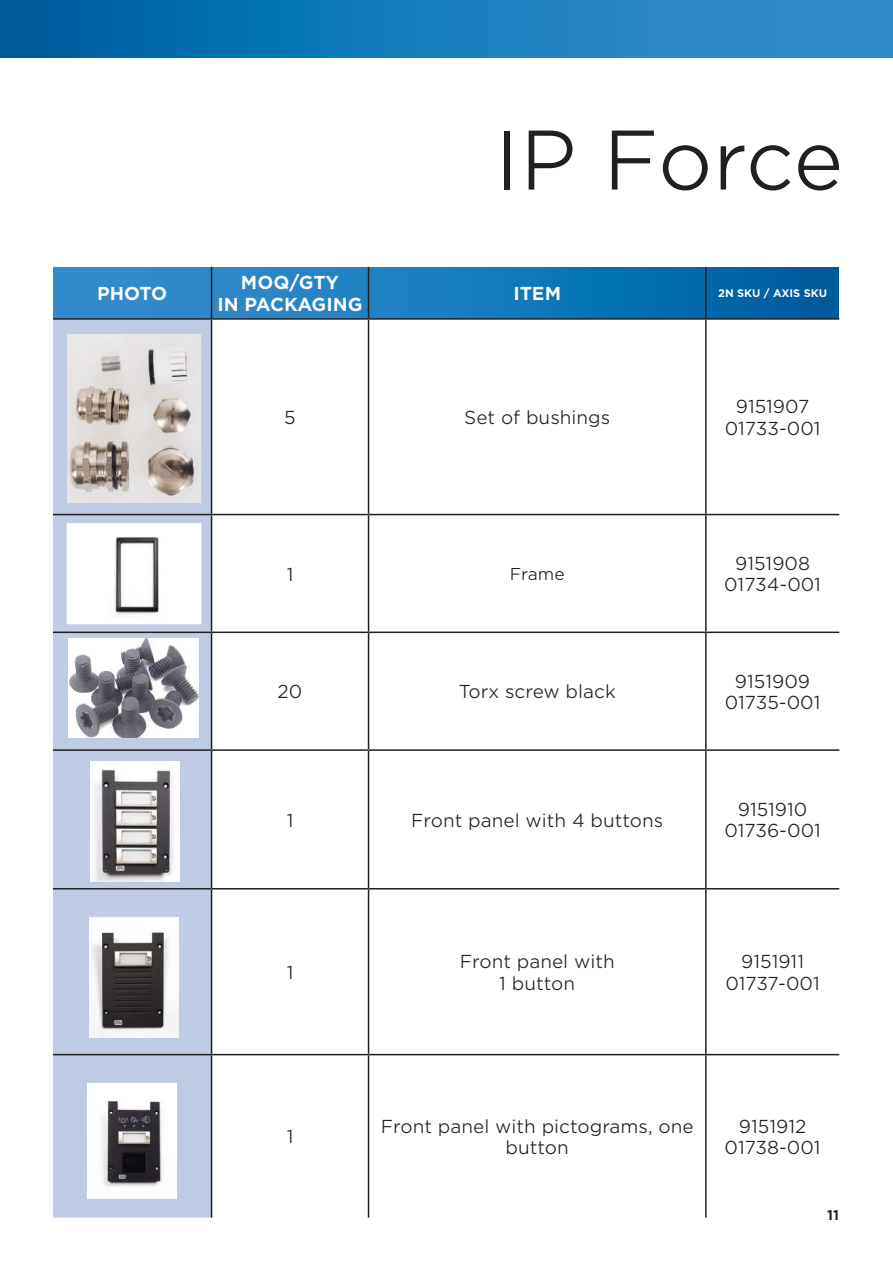
<style>
.page{position:relative;width:893px;height:1263px;background:#fff}
.page>*{position:absolute;margin:0;border:0;box-sizing:border-box;transform-origin:0 0}
.t1{font:300 81px "Gotham S Sm";letter-spacing:-.015em;color:#221f1f}
.t2{font:300 18px/21.6px "Gotham S Sm";color:#221f1f;text-align:center}
.t3{font:700 18px/21.6px "Gotham S Sm";color:#fff;text-align:center}
.t4{font:300 16.5px "Gotham S Sm";color:#221f1f}
.t5{font:700 13.5px "Gotham S Sm";color:#221f1f}
.t6{font:700 10.5px "Gotham S Sm";color:#fff}
</style>
<div class="page">
<img style="left:0;top:0;width:893px;height:57px">
<img style="left:53px;top:267px;width:786px;height:51px">
<div style="left:53px;top:320px;width:158px;height:897px;background:#bfcce4"></div>
<hr style="left:211px;top:267px;width:1px;height:51px;background:#221f1f">
<hr style="left:368px;top:267px;width:1px;height:51px;background:#221f1f">
<hr style="left:705px;top:267px;width:2px;height:51px;background:#221f1f">
<hr style="left:53px;top:318px;width:159px;height:2px;background:#221f1f">
<hr style="left:212px;top:318px;width:157px;height:2px;background:#221f1f">
<hr style="left:211px;top:320px;width:1px;height:194px;background:#221f1f">
<hr style="left:369px;top:318px;width:337px;height:2px;background:#221f1f">
<hr style="left:368px;top:320px;width:1px;height:194px;background:#221f1f">
<hr style="left:706px;top:318px;width:133px;height:2px;background:#221f1f">
<hr style="left:705px;top:320px;width:2px;height:194px;background:#221f1f">
<hr style="left:53px;top:514px;width:159px;height:1px;background:#221f1f">
<hr style="left:212px;top:514px;width:157px;height:1px;background:#221f1f">
<hr style="left:211px;top:515px;width:1px;height:116px;background:#221f1f">
<hr style="left:369px;top:514px;width:337px;height:1px;background:#221f1f">
<hr style="left:368px;top:515px;width:1px;height:116px;background:#221f1f">
<hr style="left:706px;top:514px;width:133px;height:1px;background:#221f1f">
<hr style="left:705px;top:515px;width:2px;height:116px;background:#221f1f">
<hr style="left:53px;top:631px;width:159px;height:2px;background:#221f1f">
<hr style="left:212px;top:631px;width:157px;height:2px;background:#221f1f">
<hr style="left:211px;top:633px;width:1px;height:116px;background:#221f1f">
<hr style="left:369px;top:631px;width:337px;height:2px;background:#221f1f">
<hr style="left:368px;top:633px;width:1px;height:116px;background:#221f1f">
<hr style="left:706px;top:631px;width:133px;height:2px;background:#221f1f">
<hr style="left:705px;top:633px;width:2px;height:116px;background:#221f1f">
<hr style="left:53px;top:749px;width:159px;height:2px;background:#221f1f">
<hr style="left:212px;top:749px;width:157px;height:2px;background:#221f1f">
<hr style="left:211px;top:751px;width:1px;height:137px;background:#221f1f">
<hr style="left:369px;top:749px;width:337px;height:2px;background:#221f1f">
<hr style="left:368px;top:751px;width:1px;height:137px;background:#221f1f">
<hr style="left:706px;top:749px;width:133px;height:2px;background:#221f1f">
<hr style="left:705px;top:751px;width:2px;height:137px;background:#221f1f">
<hr style="left:53px;top:888px;width:159px;height:1px;background:#221f1f">
<hr style="left:212px;top:888px;width:157px;height:1px;background:#221f1f">
<hr style="left:211px;top:889px;width:1px;height:165px;background:#221f1f">
<hr style="left:369px;top:888px;width:337px;height:1px;background:#221f1f">
<hr style="left:368px;top:889px;width:1px;height:165px;background:#221f1f">
<hr style="left:706px;top:888px;width:133px;height:1px;background:#221f1f">
<hr style="left:705px;top:889px;width:2px;height:165px;background:#221f1f">
<hr style="left:53px;top:1054px;width:159px;height:1px;background:#221f1f">
<hr style="left:212px;top:1054px;width:157px;height:1px;background:#221f1f">
<hr style="left:211px;top:1055px;width:1px;height:162px;background:#221f1f">
<hr style="left:369px;top:1054px;width:337px;height:1px;background:#221f1f">
<hr style="left:368px;top:1055px;width:1px;height:162px;background:#221f1f">
<hr style="left:706px;top:1054px;width:133px;height:1px;background:#221f1f">
<hr style="left:705px;top:1055px;width:2px;height:162px;background:#221f1f">
<img style="left:68px;top:334px;width:133px;height:169px">
<div style="left:67px;top:524px;width:134px;height:100px;background:#fff"></div>
<img style="left:114px;top:537px;width:46px;height:77px">
<img style="left:68px;top:638px;width:130px;height:100px">
<img style="left:91px;top:761px;width:89px;height:120px">
<img style="left:89px;top:918px;width:89px;height:119px">
<img style="left:88px;top:1084px;width:89px;height:115px">
<p class="t3" style="left:97px;top:284px;width:72px">PHOTO</p>
<p class="t3" style="left:218px;top:273px;width:146px">MOQ/GTY<br>IN PACKAGING</p>
<h1 class="t1" style="left:495px;top:122px;width:350px">IP Force</h1>
<p class="t3" style="left:513px;top:284px;width:49px">ITEM</p>
<p class="t6" style="left:718px;top:288px;width:110px">2N SKU / AXIS SKU</p>
<p class="t2" style="left:284px;top:407px;width:13px">5</p>
<p class="t2" style="left:464px;top:407px;width:148px">Set of bushings</p>
<p class="t2" style="left:725px;top:397px;width:97px">9151907<br>01733-001</p>
<p class="t2" style="left:287px;top:564px;width:8px">1</p>
<p class="t4" style="left:510px;top:566px;width:56px">Frame</p>
<p class="t2" style="left:724px;top:553px;width:98px">9151908<br>01734-001</p>
<p class="t2" style="left:278px;top:682px;width:26px">20</p>
<p class="t2" style="left:459px;top:682px;width:159px">Torx screw black</p>
<p class="t2" style="left:725px;top:671px;width:97px">9151909<br>01735-001</p>
<p class="t2" style="left:287px;top:810px;width:8px">1</p>
<p class="t2" style="left:411px;top:810px;width:254px">Front panel with 4 buttons</p>
<p class="t2" style="left:724px;top:799px;width:98px">9151910<br>01736-001</p>
<p class="t2" style="left:287px;top:962px;width:8px">1</p>
<p class="t2" style="left:460px;top:952px;width:157px">Front panel with<br>1 button</p>
<p class="t2" style="left:725px;top:952px;width:96px">9151911<br>01737-001</p>
<p class="t2" style="left:287px;top:1127px;width:8px">1</p>
<p class="t2" style="left:381px;top:1116px;width:314px">Front panel with pictograms, one button</p>
<p class="t2" style="left:724px;top:1116px;width:98px">9151912<br>01738-001</p>
<p class="t5" style="left:827px;top:1208px;width:13px">11</p>
</div>
